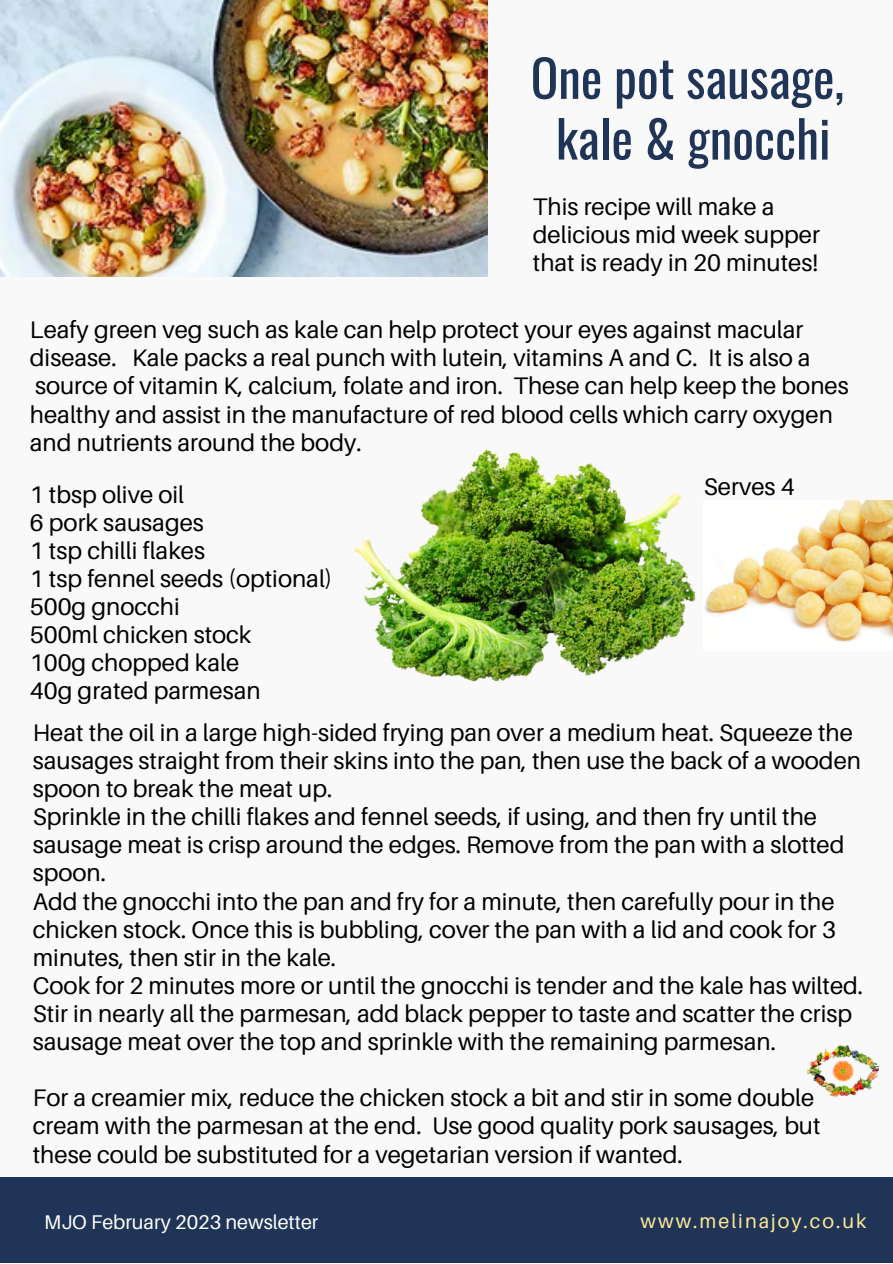
<style>
.page{position:relative;width:893px;height:1264px;background:#fff}
.page>*{position:absolute;margin:0;border:0;box-sizing:border-box;transform-origin:0 0}
.t1{font:51.15px/60.8px "Oswald";color:#203457;text-align:center}
.t2{font:24px/28px "Aileron";color:#000}
.t3{font:19.8px "Aileron";color:#fff}
.t4{font:19.8px "Aileron";letter-spacing:.1em;color:#fde798}
</style>
<div class="page">
<div style="left:0;top:0;width:892px;height:1262px;background:#f9f9f9"></div>
<div style="left:0;top:1176px;width:892px;height:86px;background:#203457"></div>
<img style="left:0;top:0;width:487px;height:277px">
<img style="left:806px;top:1045px;width:74px;height:53px">
<img style="left:728px;top:500px;width:164px;height:142px">
<img style="left:354px;top:449px;width:374px;height:233px">
<h1 class="t1" style="left:530px;top:45px;width:315px">One pot sausage, kale &amp; gnocchi</h1>
<p class="t2" style="left:533px;top:192px;width:288px">This recipe will make a delicious mid week supper that is ready in 20 minutes!</p>
<p class="t2" style="left:30px;top:315px;width:820px">Leafy green veg such as kale can help protect your eyes against macular disease. Kale packs a real punch with lutein, vitamins A and C. It is also a source of vitamin K, calcium, folate and iron. These can help keep the bones healthy and assist in the manufacture of red blood cells which carry oxygen and nutrients around the body.</p>
<p class="t2" style="left:703px;top:472px;width:92px">Serves 4</p>
<p class="t2" style="left:30px;top:479px;width:304px">1 tbsp olive oil<br>6 pork sausages<br>1 tsp chilli flakes<br>1 tsp fennel seeds (optional)<br>500g gnocchi<br>500ml chicken stock<br>100g chopped kale<br>40g grated parmesan</p>
<p class="t2" style="left:33px;top:718px;width:831px">Heat the oil in a large high-sided frying pan over a medium heat. Squeeze the sausages straight from their skins into the pan, then use the back of a wooden spoon to break the meat up.<br>Sprinkle in the chilli flakes and fennel seeds, if using, and then fry until the sausage meat is crisp around the edges. Remove from the pan with a slotted spoon.<br>Add the gnocchi into the pan and fry for a minute, then carefully pour in the chicken stock. Once this is bubbling, cover the pan with a lid and cook for 3 minutes, then stir in the kale.<br>Cook for 2 minutes more or until the gnocchi is tender and the kale has wilted.<br>Stir in nearly all the parmesan, add black pepper to taste and scatter the crisp sausage meat over the top and sprinkle with the remaining parmesan.</p>
<p class="t2" style="left:33px;top:1083px;width:789px">For a creamier mix, reduce the chicken stock a bit and stir in some double cream with the parmesan at the end. Use good quality pork sausages, but these could be substituted for a vegetarian version if wanted.</p>
<p class="t3" style="left:44px;top:1209px;width:276px">MJO February 2023 newsletter</p>
<p class="t4" style="left:640px;top:1208px;width:227px">www.melinajoy.co.uk</p>
</div>
